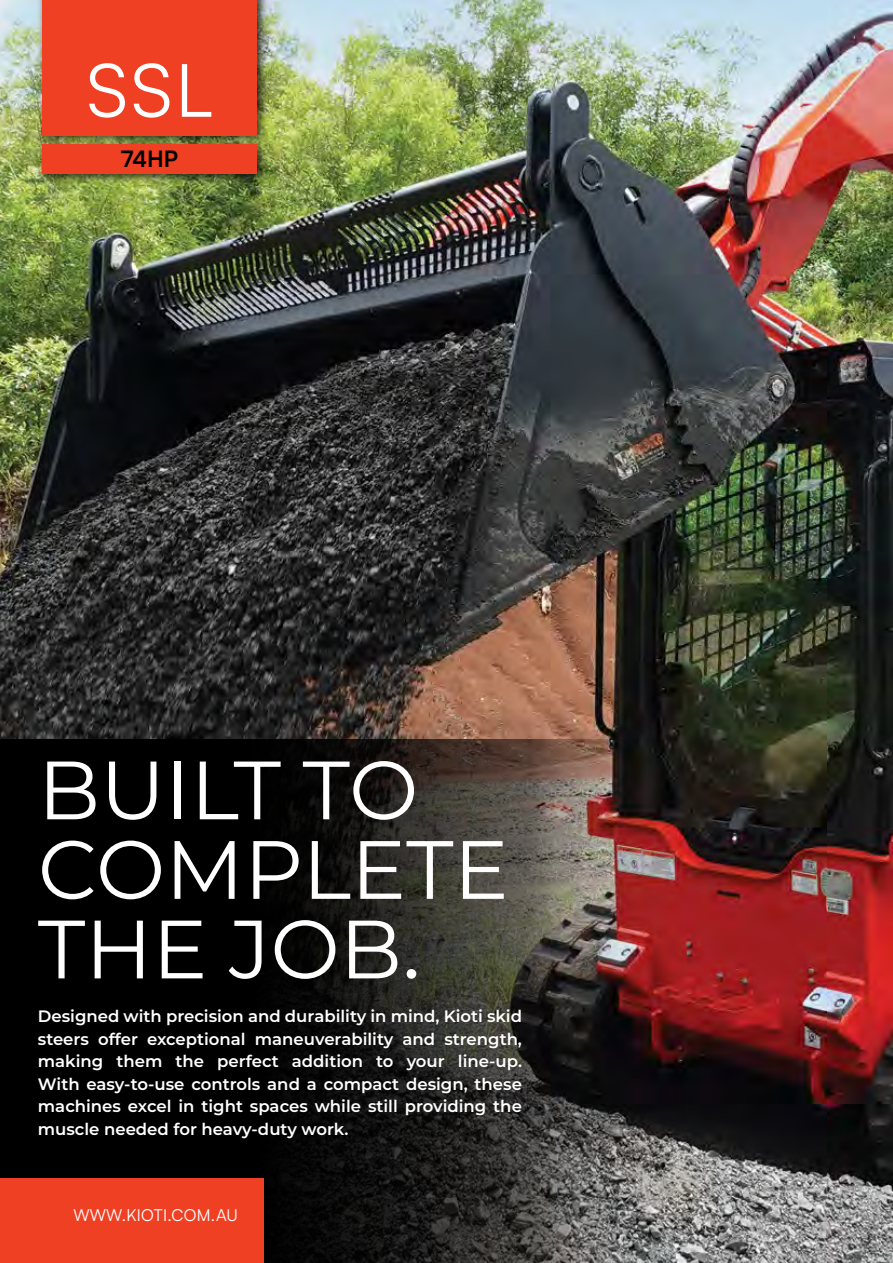
<style>
.page{position:relative;width:893px;height:1263px;background:#fff}
.page>*{position:absolute;margin:0;border:0;box-sizing:border-box;transform-origin:0 0}
.t1{font:82.5px/79.5px "Montserrat";color:#fff}
.t2{font:73.5px "Satoshi";color:#fff}
.t3{font:700 22.5px "Satoshi";color:#000}
.t4{font:600 16.5px/22.5px "Montserrat";color:#fff;text-align:justify}
.t5{font:16.5px "Satoshi";letter-spacing:.02em;color:#fff}
.s1{font-size:90px}
</style>
<div class="page">
<img style="left:0;top:0;width:893px;height:1263px">
<div style="left:37px;top:0;width:232px;height:148px;background:#000;opacity:.75"></div>
<div style="left:43px;top:0;width:214px;height:135px;background:#ef4023"></div>
<div style="left:37px;top:139px;width:232px;height:48px;background:#000;opacity:.75"></div>
<div style="left:43px;top:145px;width:214px;height:29px;background:#ef4023"></div>
<svg style="left:0;top:739px;width:709px;height:524px;background:#261e1c"></svg>
<div style="left:0;top:1179px;width:264px;height:84px;background:#ef4023"></div>
<h2 class="t2" style="left:87px;top:41px;width:128px">SSL</h2>
<h3 class="t3" style="left:121px;top:143px;width:58px">74HP</h3>
<h1 class="t1" style="left:38px;top:747px;width:472px">BUILT TO<br>COMPLETE<br>THE JOB<span class="s1">.</span></h1>
<p class="t4" style="left:38px;top:1004px;width:486px">Designed with precision and durability in mind, Kioti skid steers offer exceptional maneuverability and strength, making them the perfect addition to your line-up.<br>With easy-to-use controls and a compact design, these machines excel in tight spaces while still providing the muscle needed for heavy-duty work.</p>
<p class="t5" style="left:73px;top:1203px;width:166px">WWW.KIOTI.COM.AU</p>
</div>
